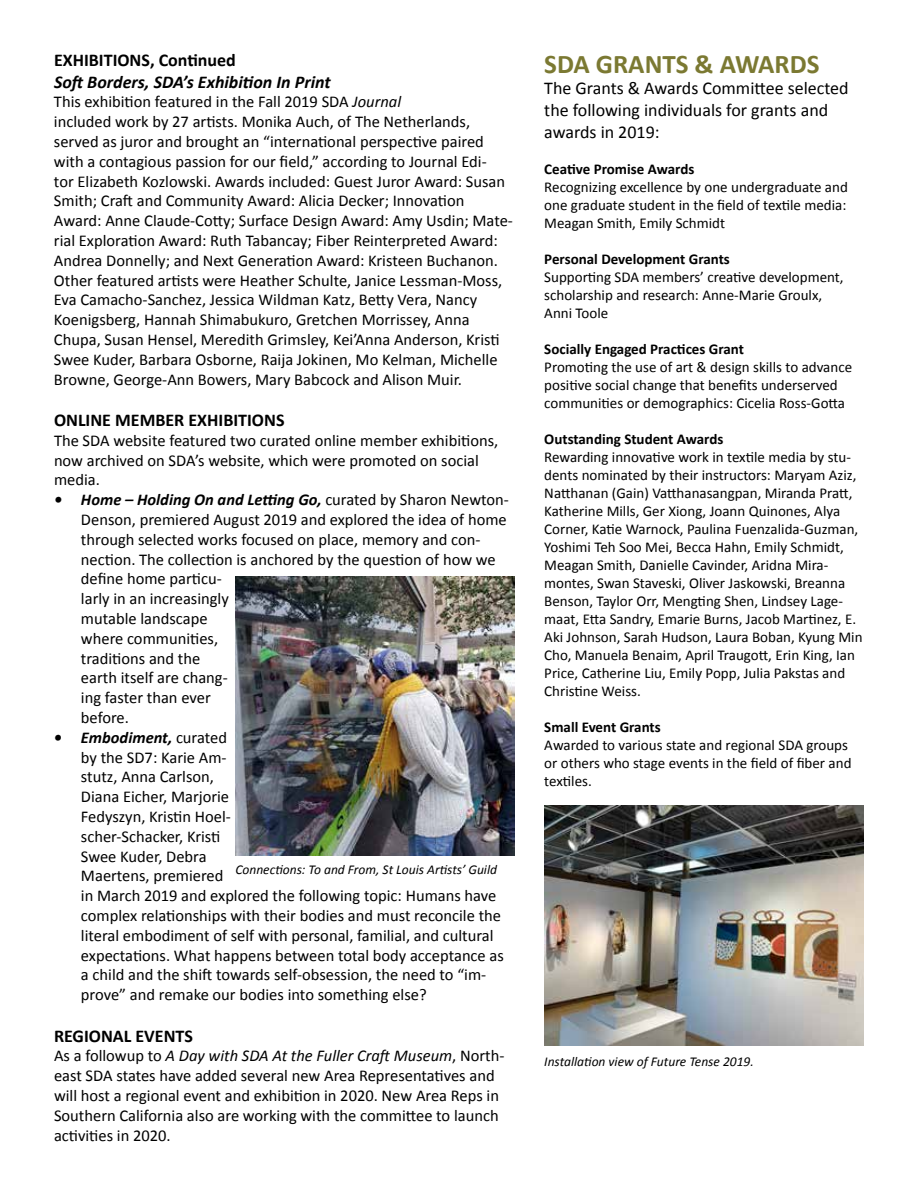
<style>
.page{position:relative;width:918px;height:1188px;background:#fff}
.page>*{position:absolute;margin:0;border:0;box-sizing:border-box;transform-origin:0 0}
.t1{font:700 27px "Calibri";color:#7b7932}
.t2{font:18px/21.6px "Calibri";color:#000}
.t3{font:700 18px "Calibri";color:#000}
.t4{font:italic 700 18px "Calibri";color:#000}
.t5{font:16.5px/19.8px "Calibri";color:#000}
.t6{font:15px/18px "Calibri";color:#000}
.t7{font:700 15px "Calibri";color:#000}
.t8{font:italic 13.5px "Calibri";color:#000}
.s1{font-style:italic}
.s2{font-weight:700;font-style:italic}
</style>
<div class="page">
<img style="left:544px;top:806px;width:320px;height:239px">
<img style="left:235px;top:577px;width:279px;height:278px">
<p class="t3" style="left:54px;top:49px;width:183px">EXHIBITIONS, Continued</p>
<p class="t4" style="left:54px;top:70px;width:278px">Soft Borders, SDA’s Exhibition In Print</p>
<p class="t5" style="left:54px;top:92px;width:460px">This exhibition featured in the Fall 2019 SDA <span class="s1">Journal<br></span>included work by 27 artists. Monika Auch, of The Netherlands, served as juror and brought an “international perspective paired with a contagious passion for our field,” according to Journal Edi-<br>tor Elizabeth Kozlowski. Awards included: Guest Juror Award: Susan Smith; Craft and Community Award: Alicia Decker; Innovation Award: Anne Claude-Cotty; Surface Design Award: Amy Usdin; Mate&shy;rial Exploration Award: Ruth Tabancay; Fiber Reinterpreted Award:<br>Andrea Donnelly; and Next Generation Award: Kristeen Buchanon.<br>Other featured artists were Heather Schulte, Janice Lessman-Moss, Eva Camacho-Sanchez, Jessica Wildman Katz, Betty Vera, Nancy Koenigsberg, Hannah Shimabukuro, Gretchen Morrissey, Anna Chupa, Susan Hensel, Meredith Grimsley, Kei’Anna Anderson, Kristi Swee Kuder, Barbara Osborne, Raija Jokinen, Mo Kelman, Michelle Browne, George-Ann Bowers, Mary Babcock and Alison Muir.</p>
<p class="t3" style="left:54px;top:409px;width:232px">ONLINE MEMBER EXHIBITIONS</p>
<p class="t5" style="left:54px;top:430px;width:446px">The SDA website featured two curated online member exhibitions, now archived on SDA’s website, which were promoted on social media.</p>
<p class="t5" style="left:81px;top:490px;width:430px;text-indent:-27px"><span class="s2">• Home – Holding On and Letting Go,</span> curated by Sharon Newton-<br>Denson, premiered August 2019 and explored the idea of home through selected works focused on place, memory and con&shy;nection. The collection is anchored by the question of how we define home particu-<br>larly in an increasingly<br>mutable landscape<br>where communities,<br>traditions and the<br>earth itself are chang-<br>ing faster than ever<br>before.</p>
<p class="t5" style="left:81px;top:727px;width:424px;text-indent:-27px"><span class="s2">• Embodiment,</span> curated<br>by the SD7: Karie Am-<br>stutz, Anna Carlson,<br>Diana Eicher, Marjorie<br>Fedyszyn, Kristin Hoel-<br>scher-Schacker, Kristi<br>Swee Kuder, Debra<br>Maertens, premiered<br>in March 2019 and explored the following topic: Humans have complex relationships with their bodies and must reconcile the literal embodiment of self with personal, familial, and cultural expectations. What happens between total body acceptance as a child and the shift towards self-obsession, the need to “im&shy;prove” and remake our bodies into something else?</p>
<p class="t3" style="left:54px;top:1024px;width:140px">REGIONAL EVENTS</p>
<p class="t5" style="left:54px;top:1046px;width:452px">As a followup to <span class="s1">A Day with SDA At the Fuller Craft Museum</span>, North&shy;east SDA states have added several new Area Representatives and will host a regional event and exhibition in 2020. New Area Reps in Southern California also are working with the committee to launch activities in 2020.</p>
<p class="t8" style="left:544px;top:1053px;width:211px">Installation view of Future Tense 2019.</p>
<h1 class="t1" style="left:544px;top:47px;width:277px">SDA GRANTS &amp; AWARDS</h1>
<p class="t2" style="left:544px;top:78px;width:306px">The Grants &amp; Awards Committee selected the following individuals for grants and awards in 2019:</p>
<p class="t7" style="left:544px;top:159px;width:152px">Ceative Promise Awards</p>
<p class="t6" style="left:544px;top:178px;width:305px;text-align:justify">Recognizing excellence by one undergraduate and one graduate student in the field of textile media:<br>Meagan Smith, Emily Schmidt</p>
<p class="t7" style="left:544px;top:249px;width:187px">Personal Development Grants</p>
<p class="t6" style="left:544px;top:268px;width:301px">Supporting SDA members’ creative development, scholarship and research: Anne-Marie Groulx,<br>Anni Toole</p>
<p class="t7" style="left:544px;top:339px;width:201px">Socially Engaged Practices Grant</p>
<p class="t6" style="left:544px;top:358px;width:309px">Promoting the use of art &amp; design skills to advance positive social change that benefits underserved communities or demographics: Cicelia Ross-Gotta</p>
<p class="t7" style="left:544px;top:429px;width:181px">Outstanding Student Awards</p>
<p class="t6" style="left:544px;top:448px;width:320px">Rewarding innovative work in textile media by stu&shy;dents nominated by their instructors: Maryam Aziz, Natthanan (Gain) Vatthanasangpan, Miranda Pratt, Katherine Mills, Ger Xiong, Joann Quinones, Alya Corner, Katie Warnock, Paulina Fuenzalida-Guzman, Yoshimi Teh Soo Mei, Becca Hahn, Emily Schmidt, Meagan Smith, Danielle Cavinder, Aridna Mira&shy;montes, Swan Staveski, Oliver Jaskowski, Breanna Benson, Taylor Orr, Mengting Shen, Lindsey Lage&shy;maat, Etta Sandry, Emarie Burns, Jacob Martinez, E.<br>Aki Johnson, Sarah Hudson, Laura Boban, Kyung Min Cho, Manuela Benaim, April Traugott, Erin King, Ian Price, Catherine Liu, Emily Popp, Julia Pakstas and Christine Weiss.</p>
<p class="t7" style="left:544px;top:717px;width:118px">Small Event Grants</p>
<p class="t6" style="left:544px;top:736px;width:309px">Awarded to various state and regional SDA groups or others who stage events in the field of fiber and textiles.</p>
<p class="t8" style="left:235px;top:861px;width:263px">Connections: To and From, St Louis Artists’ Guild</p>
</div>
